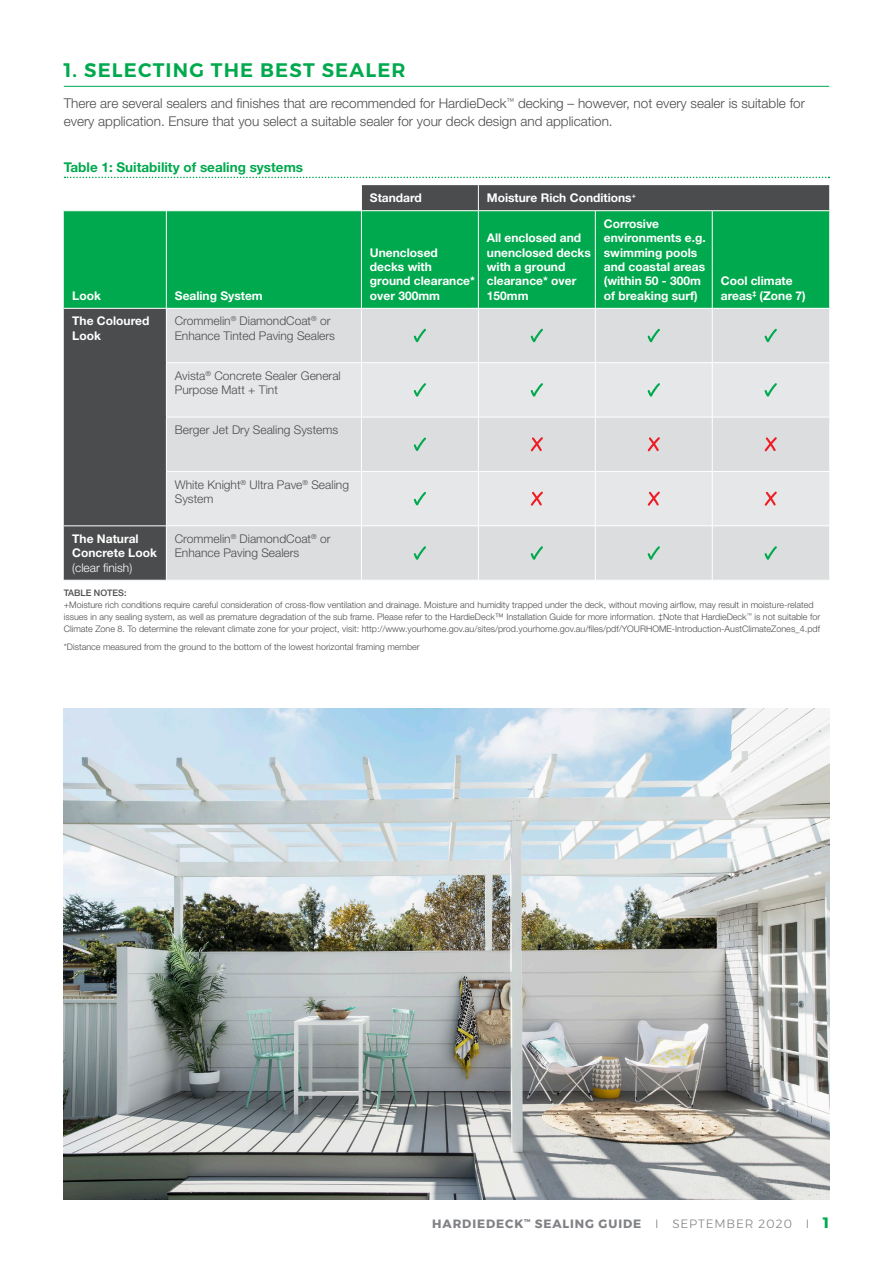
<style>
.page{position:relative;width:893px;height:1263px;background:#fff}
.page>*{position:absolute;margin:0;border:0;box-sizing:border-box;transform-origin:0 0}
.Heading{font:600 19.5px "Montserrat";letter-spacing:.06em;color:#00a94d}
.Body_Copy{font:300 13.5px/18px "Helvetica Neue LT Std";color:#4b4c4d}
.Table_Header{font:700 13.5px "Helvetica Neue LT Std";color:#00a94d}
.Table_Body{font:700 12px/14.4px "Helvetica Neue LT Std";color:#fff}
.Table_Body-2{font:300 12px/14.4px "Helvetica Neue LT Std";color:#4b4c4d}
.t1{font:700 12px "Montserrat";letter-spacing:.075em;color:#808285}
.Paintcan_caption{font:300 9px/12px "Helvetica Neue LT Std";color:#4b4c4d}
.Paintcan_caption-2{font:500 9px "Helvetica Neue LT Std";color:#4b4c4d}
.s1{font-weight:300}
.s2{font-size:15px;color:#00a94d}
</style>
<div class="page">
<hr style="left:64px;top:86px;width:765px;height:1px;background:#00a94d">
<svg style="left:65px;top:177px;width:764px;height:1px"></svg>
<div style="left:64px;top:211px;width:765px;height:97px;background:#00a94d"></div>
<div style="left:64px;top:309px;width:102px;height:271px;background:#4b4c4d"></div>
<div style="left:167px;top:309px;width:662px;height:271px;background:#dcdddf"></div>
<svg style="left:167px;top:363px;width:662px;height:162px;background:#e2e3e5"></svg>
<div style="left:361px;top:185px;width:468px;height:25px;background:#4b4c4d"></div>
<hr style="left:166px;top:211px;width:1px;height:97px;background:#fff">
<hr style="left:361px;top:211px;width:1px;height:97px;background:#fff">
<hr style="left:478px;top:211px;width:1px;height:97px;background:#fff">
<hr style="left:595px;top:211px;width:1px;height:97px;background:#fff">
<hr style="left:712px;top:211px;width:1px;height:97px;background:#fff">
<hr style="left:361px;top:309px;width:1px;height:53px;background:#fff">
<hr style="left:478px;top:309px;width:1px;height:53px;background:#fff">
<hr style="left:595px;top:309px;width:1px;height:53px;background:#fff">
<hr style="left:712px;top:309px;width:1px;height:53px;background:#fff">
<hr style="left:166px;top:362px;width:195px;height:1px;background:#fff">
<hr style="left:361px;top:362px;width:117px;height:1px;background:#fff">
<hr style="left:361px;top:363px;width:1px;height:54px;background:#fff">
<hr style="left:478px;top:362px;width:117px;height:1px;background:#fff">
<hr style="left:478px;top:363px;width:1px;height:54px;background:#fff">
<hr style="left:595px;top:362px;width:117px;height:1px;background:#fff">
<hr style="left:595px;top:363px;width:1px;height:54px;background:#fff">
<hr style="left:712px;top:362px;width:117px;height:1px;background:#fff">
<hr style="left:712px;top:363px;width:1px;height:54px;background:#fff">
<hr style="left:166px;top:417px;width:195px;height:1px;background:#fff">
<hr style="left:361px;top:417px;width:117px;height:1px;background:#fff">
<hr style="left:361px;top:417px;width:1px;height:54px;background:#fff">
<hr style="left:478px;top:417px;width:117px;height:1px;background:#fff">
<hr style="left:478px;top:417px;width:1px;height:54px;background:#fff">
<hr style="left:595px;top:417px;width:117px;height:1px;background:#fff">
<hr style="left:595px;top:417px;width:1px;height:54px;background:#fff">
<hr style="left:712px;top:417px;width:117px;height:1px;background:#fff">
<hr style="left:712px;top:417px;width:1px;height:54px;background:#fff">
<hr style="left:166px;top:471px;width:195px;height:1px;background:#fff">
<hr style="left:361px;top:471px;width:117px;height:1px;background:#fff">
<hr style="left:361px;top:472px;width:1px;height:53px;background:#fff">
<hr style="left:478px;top:471px;width:117px;height:1px;background:#fff">
<hr style="left:478px;top:472px;width:1px;height:53px;background:#fff">
<hr style="left:595px;top:471px;width:117px;height:1px;background:#fff">
<hr style="left:595px;top:472px;width:1px;height:53px;background:#fff">
<hr style="left:712px;top:471px;width:117px;height:1px;background:#fff">
<hr style="left:712px;top:472px;width:1px;height:53px;background:#fff">
<hr style="left:64px;top:525px;width:102px;height:1px;background:#fff">
<hr style="left:166px;top:525px;width:195px;height:1px;background:#fff">
<hr style="left:361px;top:525px;width:117px;height:1px;background:#fff">
<hr style="left:361px;top:526px;width:1px;height:54px;background:#fff">
<hr style="left:478px;top:525px;width:117px;height:1px;background:#fff">
<hr style="left:478px;top:526px;width:1px;height:54px;background:#fff">
<hr style="left:595px;top:525px;width:117px;height:1px;background:#fff">
<hr style="left:595px;top:526px;width:1px;height:54px;background:#fff">
<hr style="left:712px;top:525px;width:117px;height:1px;background:#fff">
<hr style="left:712px;top:526px;width:1px;height:54px;background:#fff">
<svg style="left:414px;top:329px;width:12px;height:13px"></svg>
<svg style="left:531px;top:329px;width:12px;height:13px"></svg>
<svg style="left:647px;top:329px;width:13px;height:13px"></svg>
<svg style="left:764px;top:329px;width:13px;height:13px"></svg>
<svg style="left:414px;top:383px;width:12px;height:14px"></svg>
<svg style="left:531px;top:383px;width:12px;height:14px"></svg>
<svg style="left:647px;top:383px;width:13px;height:14px"></svg>
<svg style="left:764px;top:383px;width:13px;height:14px"></svg>
<svg style="left:414px;top:437px;width:12px;height:14px"></svg>
<svg style="left:531px;top:437px;width:12px;height:14px"></svg>
<svg style="left:648px;top:437px;width:12px;height:14px"></svg>
<svg style="left:764px;top:437px;width:13px;height:14px"></svg>
<svg style="left:414px;top:492px;width:12px;height:13px"></svg>
<svg style="left:531px;top:491px;width:12px;height:15px"></svg>
<svg style="left:648px;top:491px;width:12px;height:15px"></svg>
<svg style="left:764px;top:491px;width:13px;height:15px"></svg>
<svg style="left:414px;top:546px;width:12px;height:14px"></svg>
<svg style="left:531px;top:546px;width:12px;height:14px"></svg>
<svg style="left:647px;top:546px;width:13px;height:14px"></svg>
<svg style="left:764px;top:546px;width:13px;height:14px"></svg>
<img style="left:64px;top:708px;width:765px;height:491px">
<p class="Heading" style="left:64px;top:55px;width:343px">1. SELECTING THE BEST SEALER</p>
<p class="Body_Copy" style="left:64px;top:94px;width:743px">There are several sealers and finishes that are recommended for HardieDeck<sup>™</sup> decking – however, not every sealer is suitable for every application. Ensure that you select a suitable sealer for your deck design and application.</p>
<p class="Table_Header" style="left:64px;top:159px;width:241px">Table 1: Suitability of sealing systems</p>
<p class="Table_Body" style="left:72px;top:288px;width:30px">Look</p>
<p class="Table_Body" style="left:175px;top:288px;width:89px">Sealing System</p>
<p class="Table_Body" style="left:72px;top:314px;width:79px">The Coloured<br>Look</p>
<p class="Table_Body-2" style="left:175px;top:314px;width:162px">Crommelin<sup>®</sup> DiamondCoat<sup>®</sup> or<br>Enhance Tinted Paving Sealers</p>
<p class="Table_Body-2" style="left:175px;top:368px;width:167px">Avista<sup>®</sup> Concrete Sealer General<br>Purpose Matt + Tint</p>
<p class="Table_Body-2" style="left:175px;top:422px;width:165px">Berger Jet Dry Sealing Systems</p>
<p class="Table_Body-2" style="left:175px;top:477px;width:176px">White Knight<sup>®</sup> Ultra Pave<sup>®</sup> Sealing<br>System</p>
<p class="Table_Body" style="left:72px;top:531px;width:86px">The Natural<br>Concrete Look <span class="s1">(clear finish)</span></p>
<p class="Table_Body-2" style="left:175px;top:531px;width:157px">Crommelin<sup>®</sup> DiamondCoat<sup>®</sup> or<br>Enhance Paving Sealers</p>
<p class="Table_Body" style="left:370px;top:190px;width:54px">Standard</p>
<p class="Table_Body" style="left:487px;top:190px;width:151px">Moisture Rich Conditions<sup>+</sup></p>
<p class="Table_Body" style="left:370px;top:245px;width:107px">Unenclosed decks with ground clearance* over 300mm</p>
<p class="Table_Body" style="left:487px;top:230px;width:105px">All enclosed and unenclosed decks with a ground clearance* over<br>150mm</p>
<p class="Table_Body" style="left:604px;top:216px;width:104px">Corrosive environments e.g. swimming pools and coastal areas (within 50 - 300m of breaking surf)</p>
<p class="Table_Body" style="left:721px;top:274px;width:87px">Cool climate areas<sup>‡</sup> (Zone 7)</p>
<p class="Paintcan_caption-2" style="left:64px;top:587px;width:64px">TABLE NOTES:</p>
<p class="Paintcan_caption" style="left:64px;top:598px;width:758px">+Moisture rich conditions require careful consideration of cross-flow ventilation and drainage. Moisture and humidity trapped under the deck, without moving airflow, may result in moisture-related issues in any sealing system, as well as premature degradation of the sub frame. Please refer to the HardieDeck™ Installation Guide for more information. ‡Note that HardieDeck<sup>™</sup> is not suitable for<br>Climate Zone 8. To determine the relevant climate zone for your project, visit: http://www.yourhome.gov.au/sites/prod.yourhome.gov.au/files/pdf/YOURHOME-Introduction-AustClimateZones_4.pdf</p>
<p class="Paintcan_caption" style="left:64px;top:640px;width:357px">*Distance measured from the ground to the bottom of the lowest horizontal framing member</p>
<h3 class="t1" style="left:432px;top:1214px;width:398px">HARDIEDECK<sup>™</sup> SEALING GUIDE <span class="s1">I SEPTEMBER 2020 I</span> <span class="s2">1</span></h3>
</div>
